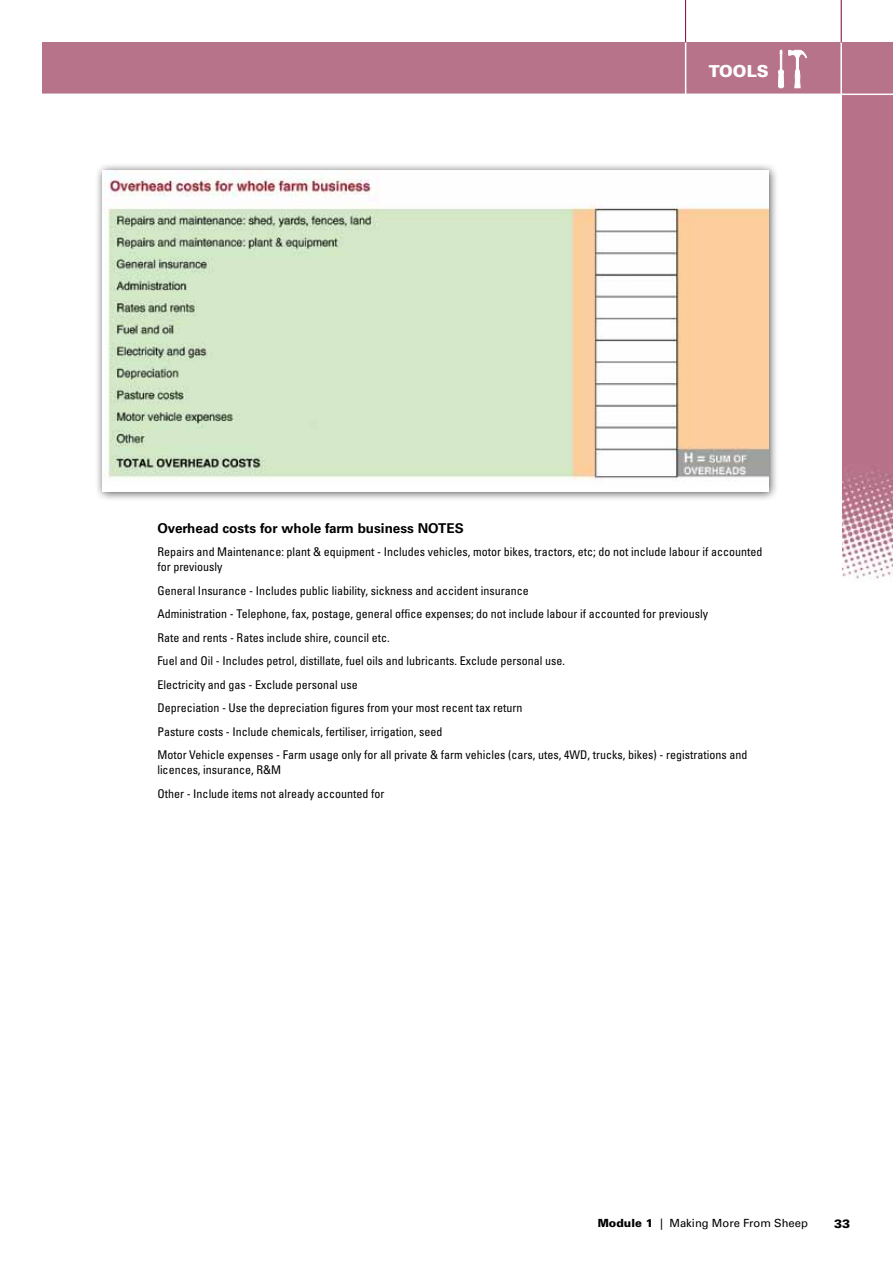
<style>
.page{position:relative;width:893px;height:1263px;background:#fff}
.page>*{position:absolute;margin:0;border:0;box-sizing:border-box;transform-origin:0 0}
.t1{font:900 16.5px "Univers";color:#fff}
.t2{font:700 13.5px "Univers";color:#000}
.t3{font:condensed 12px/23.5px "Univers";color:#000}
.t4{font:900 12px "Univers";color:#000}
.t5{font:11.25px "Univers";color:#000}
.s1{font-weight:900}
</style>
<div class="page">
<div style="left:43px;top:43px;width:850px;height:51px;background:#b77389"></div>
<img style="left:842px;top:93px;width:51px;height:486px">
<hr style="left:685px;top:42px;width:1px;height:54px;background:#fff">
<hr style="left:840px;top:39px;width:2px;height:538px;background:#fff">
<hr style="left:841px;top:0;width:1px;height:43px;background:#7a003c">
<hr style="left:685px;top:0;width:1px;height:43px;background:#7a003c">
<hr style="left:36px;top:94px;width:857px;height:1px;background:#fff">
<svg style="left:778px;top:50px;width:29px;height:38px"></svg>
<div style="left:95px;top:163px;width:684px;height:339px;background:#000;opacity:.7"></div>
<img style="left:102px;top:170px;width:666px;height:316px">
<h1 class="t1" style="left:709px;top:61px;width:61px">TOOLS</h1>
<p class="t2" style="left:157px;top:520px;width:308px">Overhead costs for whole farm business NOTES</p>
<p class="t3" style="left:157px;top:544px;width:607px;line-height:15px">Repairs and Maintenance: plant &amp; equipment - Includes vehicles, motor bikes, tractors, etc; do not include labour if accounted for previously</p>
<p class="t3" style="left:157px;top:579px;width:592px">General Insurance - Includes public liability, sickness and accident insurance<br>Administration - Telephone, fax, postage, general office expenses; do not include labour if accounted for previously<br>Rate and rents - Rates include shire, council etc.<br>Fuel and Oil - Includes petrol, distillate, fuel oils and lubricants. Exclude personal use.<br>Electricity and gas - Exclude personal use<br>Depreciation - Use the depreciation figures from your most recent tax return<br>Pasture costs - Include chemicals, fertiliser, irrigation, seed<br>Motor Vehicle expenses - Farm usage only for all private &amp; farm vehicles (cars, utes, 4WD, trucks, bikes) - registrations and</p>
<p class="t3" style="left:157px;top:758px;width:229px">licences, insurance, R&amp;M<br>Other - Include items not already accounted for</p>
<p class="t5" style="left:598px;top:1217px;width:212px"><span class="s1">Module 1</span> | Making More From Sheep</p>
<p class="t4" style="left:834px;top:1216px;width:18px">33</p>
</div>
